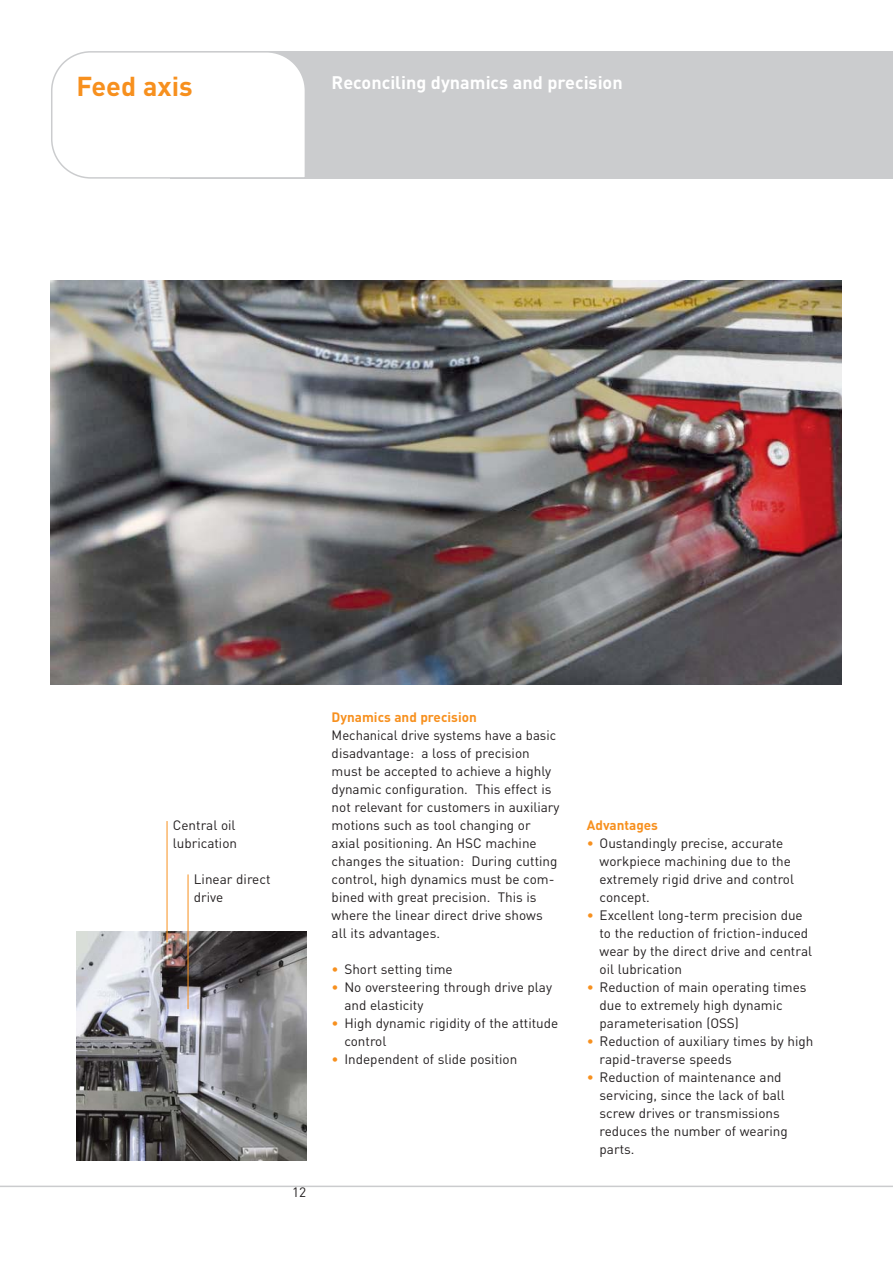
<style>
.page{position:relative;width:893px;height:1263px;background:#fff}
.page>*{position:absolute;margin:0;border:0;box-sizing:border-box;transform-origin:0 0}
.t1{font:700 27px "DIN";color:#f7901e}
.t2{font:700 18px "DIN";color:#fff}
.t3{font:13.5px/18px "DIN";color:#231f20}
.t4{font:700 13.5px "DIN";color:#f7901e}
.s1{color:#f7901e}
</style>
<div class="page">
<hr style="left:0;top:1186px;width:893px;height:1px;background:#cbccce">
<div style="left:170px;top:51px;width:723px;height:128px;background:#cbccce"></div>
<div style="left:51px;top:51px;width:254px;height:128px;background:#fff"></div>
<img style="left:51px;top:281px;width:791px;height:404px">
<img style="left:76px;top:931px;width:230px;height:230px">
<hr style="left:188px;top:874px;width:1px;height:135px;background:#f7901e">
<hr style="left:167px;top:821px;width:1px;height:122px;background:#f7901e">
<h1 class="t1" style="left:76px;top:77px;width:118px">Feed axis</h1>
<h2 class="t2" style="left:332px;top:77px;width:293px">Reconciling dynamics and precision</h2>
<p class="t3" style="left:173px;top:818px;width:66px">Central oil lubrication</p>
<p class="t3" style="left:194px;top:872px;width:78px">Linear direct drive</p>
<p class="t4" style="left:332px;top:713px;width:147px">Dynamics and precision</p>
<p class="t3" style="left:332px;top:728px;width:229px">Mechanical drive systems have a basic disadvantage: a loss of precision must be accepted to achieve a highly dynamic configuration. This effect is not relevant for customers in auxiliary motions such as tool changing or axial positioning. An HSC machine changes the situation: During cutting control, high dynamics must be com&shy;bined with great precision. This is where the linear direct drive shows all its advantages.</p>
<p class="t3" style="left:332px;top:962px;width:123px"><span class="s1">•</span> Short setting time</p>
<p class="t3" style="left:344px;top:980px;width:209px;text-indent:-13px"><span class="s1">•</span> No oversteering through drive play and elasticity</p>
<p class="t3" style="left:344px;top:1016px;width:215px;text-indent:-13px"><span class="s1">•</span> High dynamic rigidity of the attitude control</p>
<p class="t3" style="left:332px;top:1052px;width:187px"><span class="s1">•</span> Independent of slide position</p>
<p class="t3" style="left:292px;top:1184px;width:16px">12</p>
<p class="t4" style="left:587px;top:821px;width:73px">Advantages</p>
<p class="t3" style="left:599px;top:836px;width:196px;text-indent:-13px"><span class="s1">•</span> Oustandingly precise, accurate workpiece machining due to the extremely rigid drive and control concept.</p>
<p class="t3" style="left:599px;top:908px;width:214px;text-indent:-13px"><span class="s1">•</span> Excellent long-term precision due to the reduction of friction-induced wear by the direct drive and central oil lubrication</p>
<p class="t3" style="left:599px;top:980px;width:209px;text-indent:-13px"><span class="s1">•</span> Reduction of main operating times due to extremely high dynamic parameterisation (OSS)</p>
<p class="t3" style="left:599px;top:1034px;width:215px;text-indent:-13px"><span class="s1">•</span> Reduction of auxiliary times by high rapid-traverse speeds</p>
<p class="t3" style="left:599px;top:1070px;width:190px;text-indent:-13px"><span class="s1">•</span> Reduction of maintenance and servicing, since the lack of ball screw drives or transmissions reduces the number of wearing parts.</p>
</div>
